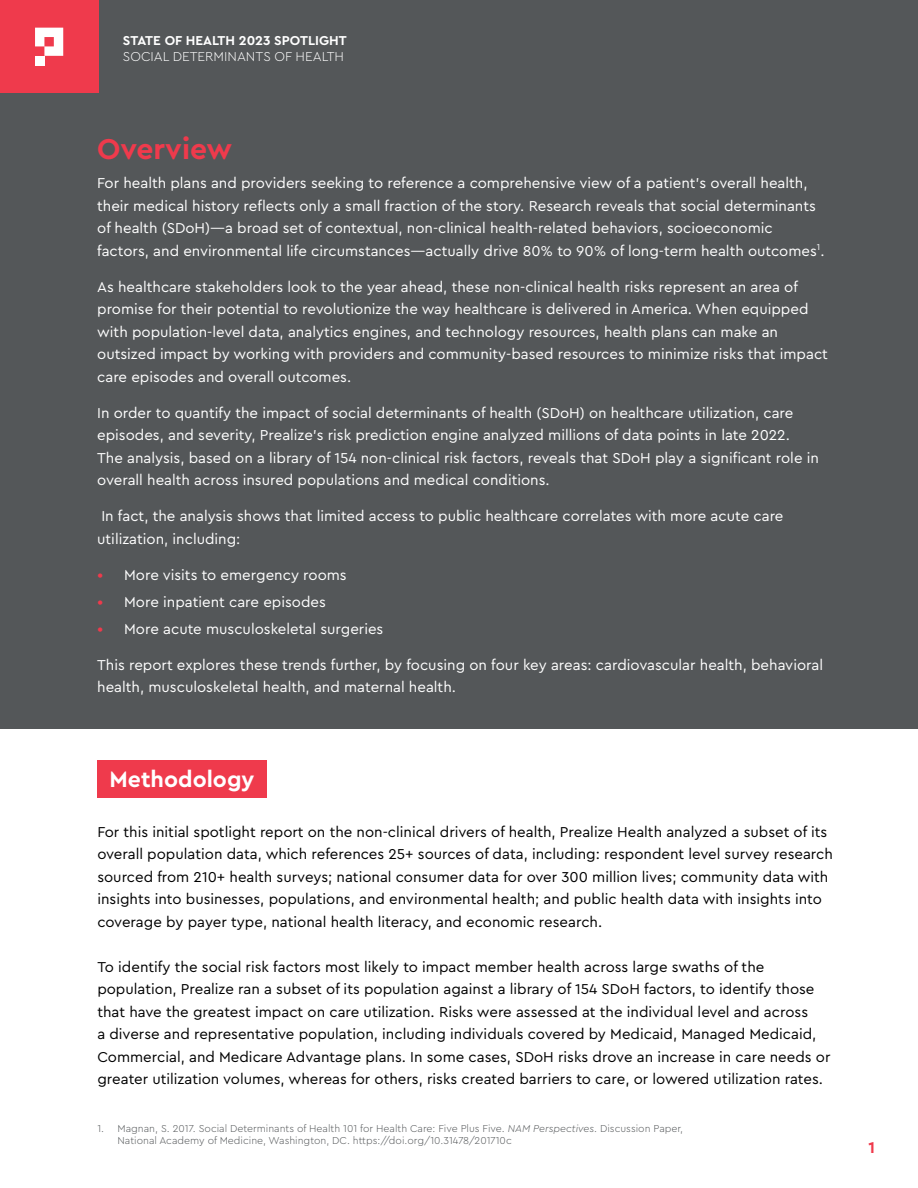
<style>
.page{position:relative;width:918px;height:1188px;background:#fff}
.page>*{position:absolute;margin:0;border:0;box-sizing:border-box;transform-origin:0 0}
.t1{font:700 30px "Cera Pro";color:#ef3a4c}
.t2{font:700 23.1px "Cera Pro";color:#fff}
.t3{font:700 16.5px "Cera Pro";color:#ef3a4c}
.t4{font:15px/22.5px "Cera Pro";color:#fff}
.t5{font:15px/22.5px "Cera Pro";color:#000}
.t6{font:700 13.5px "Cera Pro";color:#fff}
.t7{font:300 13.5px "Cera Pro";color:#fff}
.t8{font:300 10.5px/12px "Cera Pro";color:#545759}
.s1{font-size:16.5px;color:#ef3a4c}
.s2{font-style:italic}
</style>
<div class="page">
<div style="left:0;top:0;width:918px;height:728px;background:#545759"></div>
<div style="left:97px;top:760px;width:169px;height:38px;background:#ef3a4c"></div>
<div style="left:0;top:0;width:98px;height:93px;background:#ef3a4c"></div>
<svg style="left:35px;top:28px;width:28px;height:28px"></svg>
<div style="left:35px;top:56px;width:9px;height:9px;background:#fff"></div>
<p class="t6" style="left:123px;top:32px;width:225px">STATE OF HEALTH 2023 SPOTLIGHT</p>
<p class="t7" style="left:123px;top:48px;width:223px">SOCIAL DETERMINANTS OF HEALTH</p>
<h1 class="t1" style="left:97px;top:129px;width:137px">Overview</h1>
<p class="t4" style="left:97px;top:172px;width:729px">For health plans and providers seeking to reference a comprehensive view of a patient’s overall health, their medical history reflects only a small fraction of the story. Research reveals that social determinants of health (SDoH)—a broad set of contextual, non-clinical health-related behaviors, socioeconomic factors, and environmental life circumstances—actually drive 80% to 90% of long-term health outcomes<sup>1</sup>.</p>
<p class="t4" style="left:97px;top:275px;width:732px">As healthcare stakeholders look to the year ahead, these non-clinical health risks represent an area of promise for their potential to revolutionize the way healthcare is delivered in America. When equipped with population-level data, analytics engines, and technology resources, health plans can make an outsized impact by working with providers and community-based resources to minimize risks that impact care episodes and overall outcomes.</p>
<p class="t4" style="left:97px;top:401px;width:723px">In order to quantify the impact of social determinants of health (SDoH) on healthcare utilization, care episodes, and severity, Prealize’s risk prediction engine analyzed millions of data points in late 2022.<br>The analysis, based on a library of 154 non-clinical risk factors, reveals that SDoH play a significant role in overall health across insured populations and medical conditions.</p>
<p class="t4" style="left:97px;top:505px;width:688px">In fact, the analysis shows that limited access to public healthcare correlates with more acute care utilization, including:</p>
<p class="t4" style="left:97px;top:563px;width:251px"><span class="s1">•</span> More visits to emergency rooms</p>
<p class="t4" style="left:97px;top:590px;width:230px"><span class="s1">•</span> More inpatient care episodes</p>
<p class="t4" style="left:97px;top:617px;width:288px"><span class="s1">•</span> More acute musculoskeletal surgeries</p>
<p class="t4" style="left:97px;top:653px;width:727px">This report explores these trends further, by focusing on four key areas: cardiovascular health, behavioral health, musculoskeletal health, and maternal health.</p>
<h2 class="t2" style="left:110px;top:764px;width:146px">Methodology</h2>
<p class="t5" style="left:97px;top:820px;width:737px">For this initial spotlight report on the non-clinical drivers of health, Prealize Health analyzed a subset of its overall population data, which references 25+ sources of data, including: respondent level survey research sourced from 210+ health surveys; national consumer data for over 300 million lives; community data with insights into businesses, populations, and environmental health; and public health data with insights into coverage by payer type, national health literacy, and economic research.</p>
<p class="t5" style="left:97px;top:955px;width:735px">To identify the social risk factors most likely to impact member health across large swaths of the population, Prealize ran a subset of its population against a library of 154 SDoH factors, to identify those that have the greatest impact on care utilization. Risks were assessed at the individual level and across<br>a diverse and representative population, including individuals covered by Medicaid, Managed Medicaid, Commercial, and Medicare Advantage plans. In some cases, SDoH risks drove an increase in care needs or greater utilization volumes, whereas for others, risks created barriers to care, or lowered utilization rates.</p>
<p class="t8" style="left:118px;top:1122px;width:567px;text-indent:-20px">1. Magnan, S. 2017. Social Determinants of Health 101 for Health Care: Five Plus Five. <span class="s2">NAM Perspectives</span>. Discussion Paper,<br>National Academy of Medicine, Washington, DC. https://doi.org/10.31478/201710c</p>
<p class="t3" style="left:868px;top:1136px;width:8px">1</p>
</div>
